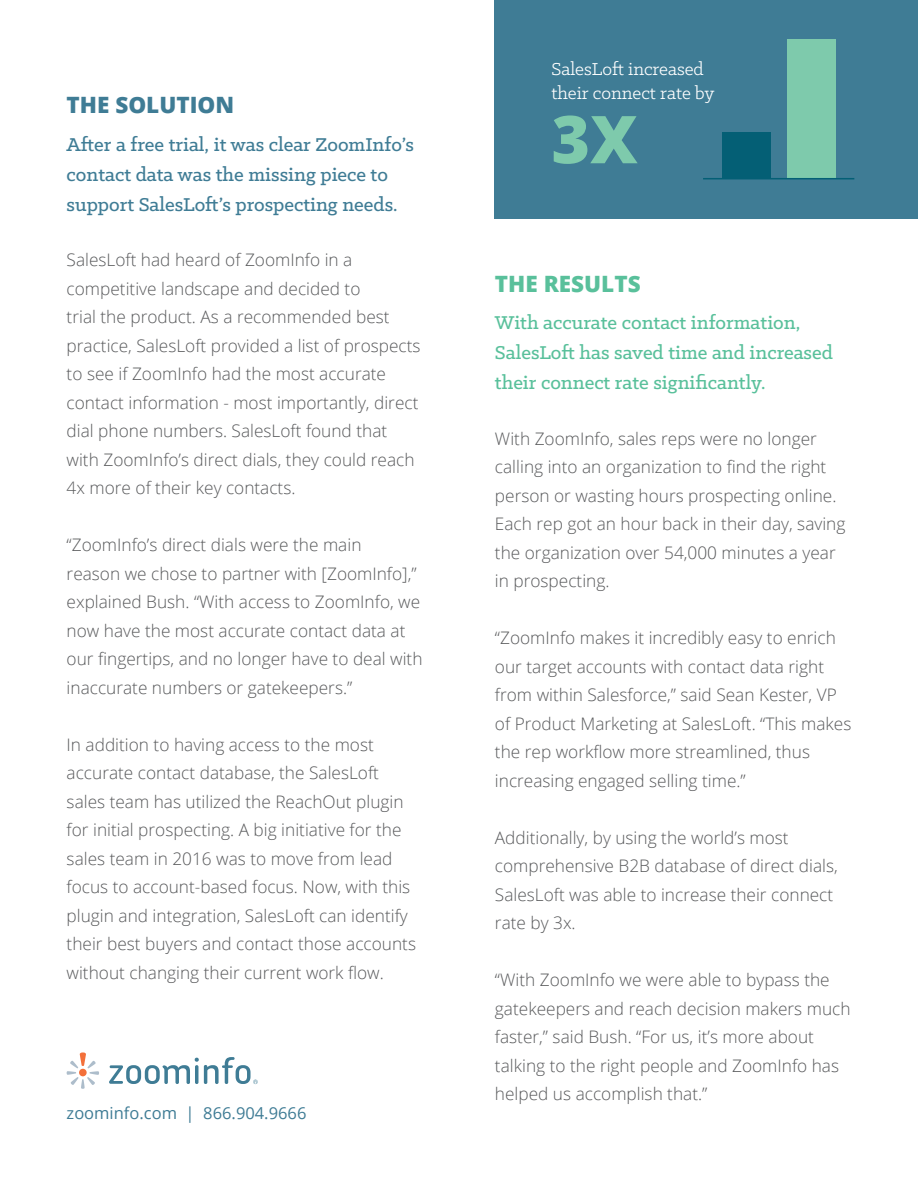
<style>
.page{position:relative;width:918px;height:1188px;background:#fff}
.page>*{position:absolute;margin:0;border:0;box-sizing:border-box;transform-origin:0 0}
.t1{font:800 66px "Open Sans";color:#7ecaac}
.t2{font:800 22.5px "Open Sans";color:#3f7c95}
.t3{font:800 22.5px "Open Sans";color:#59c09b}
.t4{font:500 21px/30px "Klinic Slab";color:#3f7c95}
.t5{font:500 21px/30px "Klinic Slab";color:#59c09b}
.t6{font:19.5px/24px "Klinic Slab";color:#fff}
.t7{font:300 17.25px/28.5px "Open Sans";color:#58595b}
.t8{font:16.5px "Open Sans";color:#3f7c95}
</style>
<div class="page">
<div style="left:495px;top:0;width:423px;height:219px;background:#3f7c95"></div>
<svg style="left:67px;top:1052px;width:32px;height:37px"></svg>
<svg style="left:109px;top:1057px;width:149px;height:27px"></svg>
<div style="left:722px;top:132px;width:49px;height:47px;background:#045f75"></div>
<div style="left:787px;top:40px;width:49px;height:139px;background:#7ecaac"></div>
<hr style="left:703px;top:178px;width:151px;height:1px;background:#045f75">
<h2 class="t2" style="left:67px;top:88px;width:169px">THE SOLUTION</h2>
<p class="t4" style="left:67px;top:129px;width:349px">After a free trial, it was clear ZoomInfo’s contact data was the missing piece to support SalesLoft’s prospecting needs.</p>
<p class="t7" style="left:67px;top:245px;width:355px">SalesLoft had heard of ZoomInfo in a competitive landscape and decided to<br>trial the product. As a recommended best practice, SalesLoft provided a list of prospects to see if ZoomInfo had the most accurate contact information - most importantly, direct dial phone numbers. SalesLoft found that with ZoomInfo’s direct dials, they could reach 4x more of their key contacts.</p>
<p class="t7" style="left:67px;top:530px;width:357px">“ZoomInfo’s direct dials were the main<br>reason we chose to partner with [ZoomInfo],” explained Bush. “With access to ZoomInfo, we now have the most accurate contact data at our fingertips, and no longer have to deal with inaccurate numbers or gatekeepers.”</p>
<p class="t7" style="left:67px;top:730px;width:351px">In addition to having access to the most accurate contact database, the SalesLoft sales team has utilized the ReachOut plugin for initial prospecting. A big initiative for the sales team in 2016 was to move from lead focus to account-based focus. Now, with this plugin and integration, SalesLoft can identify their best buyers and contact those accounts without changing their current work flow.</p>
<p class="t8" style="left:67px;top:1101px;width:241px">zoominfo.com | 866.904.9666</p>
<p class="t6" style="left:551px;top:56px;width:165px">SalesLoft increased their connect rate by</p>
<h1 class="t1" style="left:551px;top:89px;width:88px">3X</h1>
<h2 class="t3" style="left:495px;top:266px;width:147px">THE RESULTS</h2>
<p class="t5" style="left:495px;top:307px;width:339px">With accurate contact information,<br>SalesLoft has saved time and increased their connect rate significantly.</p>
<p class="t7" style="left:495px;top:424px;width:352px">With ZoomInfo, sales reps were no longer calling into an organization to find the right person or wasting hours prospecting online.<br>Each rep got an hour back in their day, saving the organization over 54,000 minutes a year in prospecting.</p>
<p class="t7" style="left:495px;top:623px;width:358px">“ZoomInfo makes it incredibly easy to enrich our target accounts with contact data right from within Salesforce,” said Sean Kester, VP of Product Marketing at SalesLoft. “This makes the rep workflow more streamlined, thus increasing engaged selling time.”</p>
<p class="t7" style="left:495px;top:823px;width:344px">Additionally, by using the world’s most comprehensive B2B database of direct dials, SalesLoft was able to increase their connect rate by 3x.</p>
<p class="t7" style="left:495px;top:965px;width:357px">“With ZoomInfo we were able to bypass the gatekeepers and reach decision makers much faster,” said Bush. “For us, it’s more about talking to the right people and ZoomInfo has helped us accomplish that.”</p>
</div>
